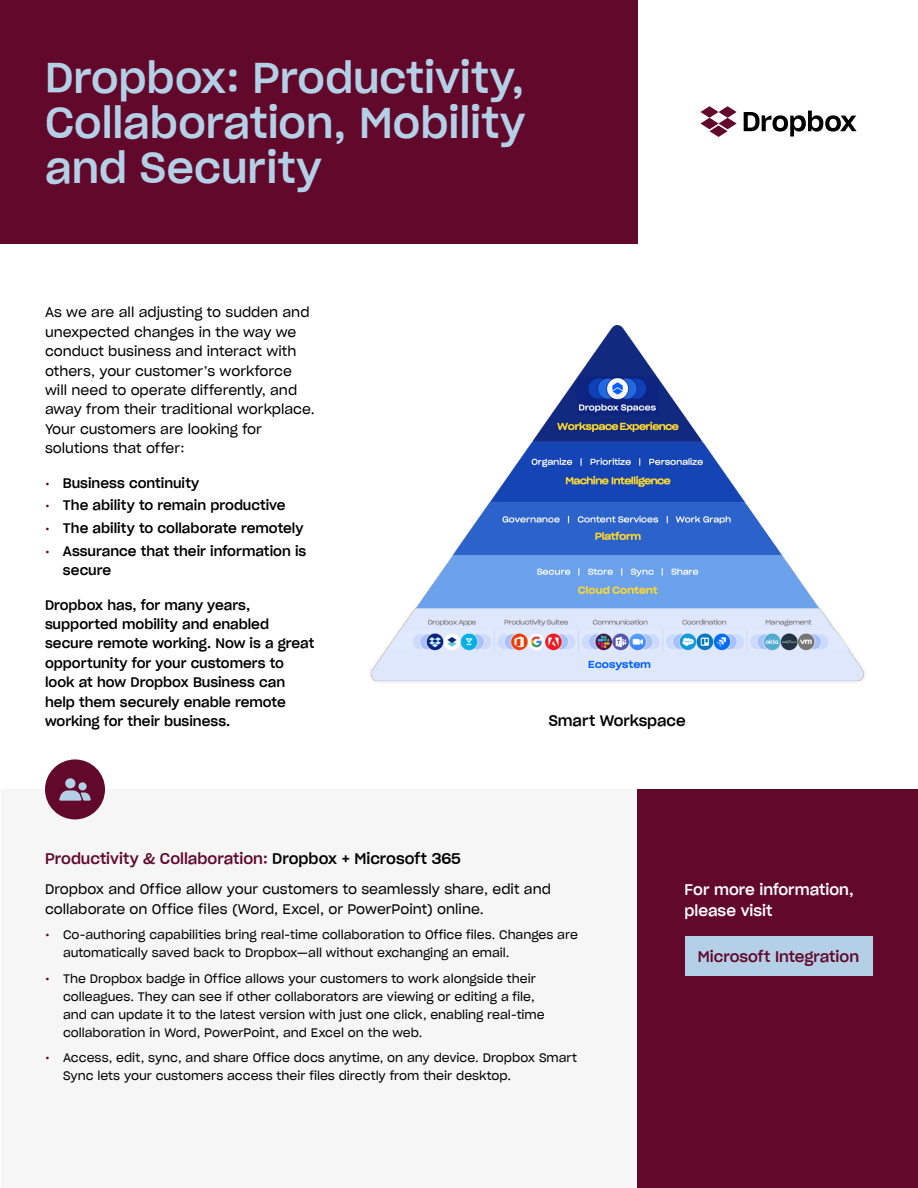
<style>
.page{position:relative;width:918px;height:1188px;background:#fff}
.page>*{position:absolute;margin:0;border:0;box-sizing:border-box;transform-origin:0 0}
.t1{font:42px/45px "Sharp Grotesk Medium 20";color:#b4d0e7;text-align:justify}
.t2{font:15px "Sharp Grotesk Medium 20";color:#61082b}
.t3{font:15px/21px "Sharp Grotesk Medium 20";color:#fff}
.t4{font:14.85px "Sharp Grotesk Medium 20";color:#000}
.t5{font:13.5px/19.5px "Sharp Grotesk Book 20";color:#000}
.t6{font:13.5px/19.5px "Sharp Grotesk Medium 20";color:#000}
.t7{font:12px/18px "Sharp Grotesk Book 20";color:#000}
.s1{font-family:"Sharp Grotesk Book 22";color:#61082b}
.s2{color:#000}
.s3{font-family:"Sharp Grotesk Book 22";font-size:13.5px;color:#61082b}
</style>
<div class="page">
<div style="left:1px;top:789px;width:636px;height:399px;background:#f6f6f6"></div>
<div style="left:638px;top:789px;width:280px;height:399px;background:#61082b"></div>
<div style="left:0;top:0;width:638px;height:243px;background:#61082b"></div>
<svg style="left:700px;top:106px;width:37px;height:31px"></svg>
<svg style="left:744px;top:111px;width:113px;height:25px"></svg>
<div style="left:45px;top:759px;width:60px;height:60px;background:#61082b;border-radius:50%"></div>
<svg style="left:59px;top:782px;width:32px;height:19px"></svg>
<div style="left:65px;top:778px;width:10px;height:10px;background:#b4d0e7;border-radius:50%"></div>
<div style="left:685px;top:937px;width:187px;height:39px;background:#b4d0e7"></div>
<img style="left:370px;top:325px;width:495px;height:358px">
<h1 class="t1" style="left:45px;top:53px;width:482px">Dropbox: Productivity, Collaboration, Mobility and Security</h1>
<p class="t5" style="left:45px;top:302px;width:271px">As we are all adjusting to sudden and unexpected changes in the way we conduct business and interact with others, your customer’s workforce will need to operate differently, and away from their traditional workplace.<br>Your customers are looking for solutions that offer:</p>
<p class="t6" style="left:45px;top:473px;width:156px"><span class="s1">•</span> Business continuity</p>
<p class="t6" style="left:45px;top:495px;width:242px"><span class="s1">•</span> The ability to remain productive</p>
<p class="t6" style="left:45px;top:518px;width:260px"><span class="s1">•</span> The ability to collaborate remotely</p>
<p class="t6" style="left:63px;top:540px;width:245px;text-indent:-18px"><span class="s1">•</span> Assurance that their information is secure</p>
<p class="t6" style="left:45px;top:594px;width:271px">Dropbox has, for many years, supported mobility and enabled secure remote working. Now is a great opportunity for your customers to look at how Dropbox Business can help them securely enable remote working for their business.</p>
<p class="t4" style="left:549px;top:708px;width:138px">Smart Workspace</p>
<p class="t2" style="left:45px;top:846px;width:417px">Productivity &amp; Collaboration: <span class="s2">Dropbox + Microsoft 365</span></p>
<p class="t5" style="left:45px;top:879px;width:507px">Dropbox and Office allow your customers to seamlessly share, edit and collaborate on Office fifiles (Word, Excel, or PowerPoint) online.</p>
<p class="t7" style="left:63px;top:925px;width:516px;text-indent:-18px"><span class="s3">•</span> Co-authoring capabilities bring real-time collaboration to Office files. Changes are automatically saved back to Dropbox—all without exchanging an email.</p>
<p class="t7" style="left:63px;top:969px;width:483px;text-indent:-18px"><span class="s3">•</span> The Dropbox badge in Office allows your customers to work alongside their colleagues. They can see if other collaborators are viewing or editing a file, and can update it to the latest version with just one click, enabling real-time collaboration in Word, PowerPoint, and Excel on the web.</p>
<p class="t7" style="left:63px;top:1048px;width:516px;text-indent:-18px"><span class="s3">•</span> Access, edit, sync, and share Office docs anytime, on any device. Dropbox Smart<br>Sync lets your customers access their files directly from their desktop.</p>
<p class="t3" style="left:685px;top:879px;width:171px">For more information, please visit</p>
<p class="t2" style="left:698px;top:944px;width:163px">Microsoft Integration</p>
</div>
